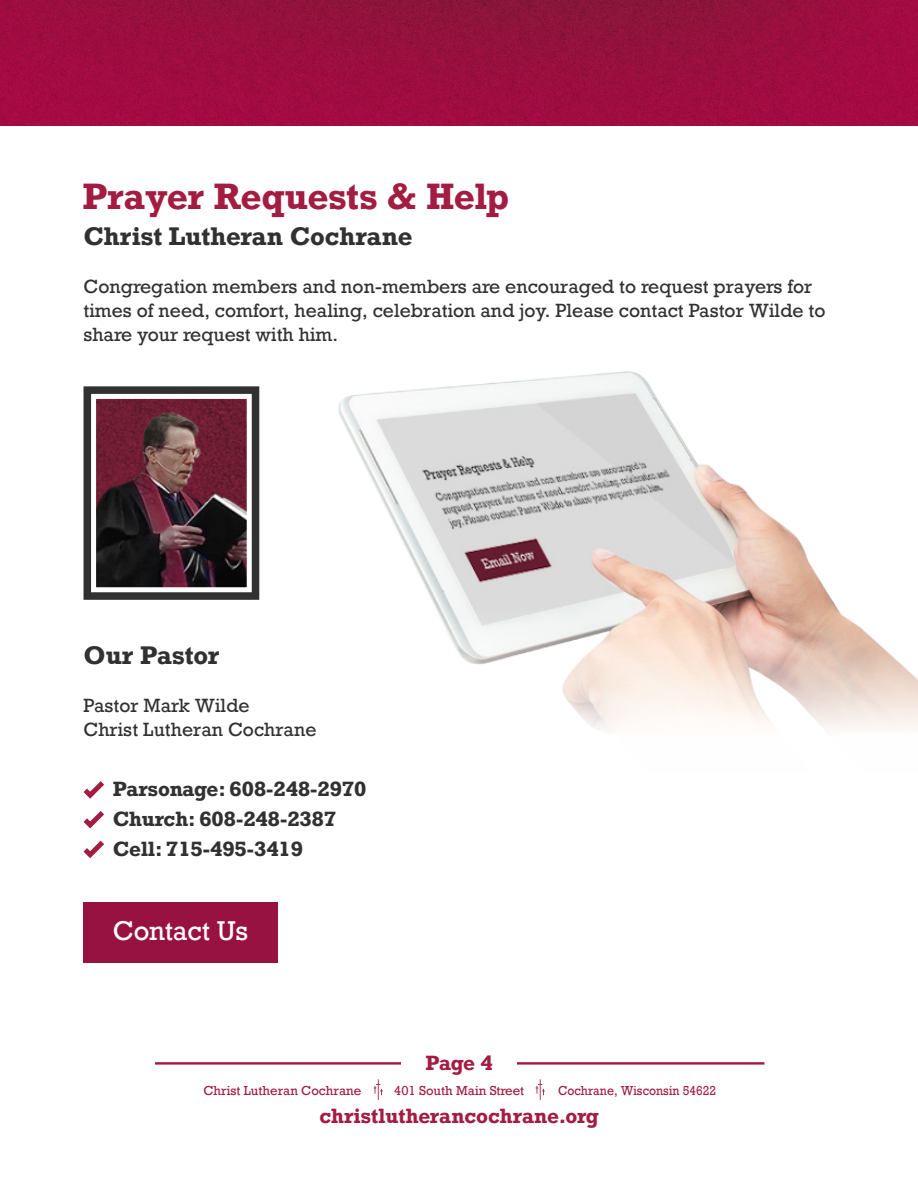
<style>
.page{position:relative;width:918px;height:1188px;background:#fff}
.page>*{position:absolute;margin:0;border:0;box-sizing:border-box;transform-origin:0 0}
.t1{font:700 34.5px "Rockwell";letter-spacing:-.01em;color:#a31c42}
.t2{font:25.5px "Rockwell";letter-spacing:-.015em;color:#fff}
.t3{font:700 24px "Rockwell";color:#303130}
.t4{font:700 19.5px "Rockwell";color:#303130}
.t5{font:700 19.5px "Rockwell";letter-spacing:-.005em;color:#a31c42}
.t6{font:18px/24px "Rockwell";color:#303130}
.t7{font:12.3px "Rockwell";color:#a31c42}
.t8{font:12.3px "Rockwell";color:#a31c42;scale:.93 1}
</style>
<div class="page">
<img style="left:0;top:0;width:918px;height:126px">
<img style="left:338px;top:372px;width:580px;height:357px">
<svg style="left:83px;top:781px;width:21px;height:77px"></svg>
<div style="left:84px;top:386px;width:175px;height:214px;background:#303130"></div>
<svg style="left:89px;top:391px;width:165px;height:204px;background:#603e46"></svg>
<svg style="left:373px;top:1079px;width:10px;height:21px"></svg>
<svg style="left:535px;top:1079px;width:10px;height:21px"></svg>
<hr style="left:155px;top:1062px;width:609px;height:3px;background:#a31c42">
<div style="left:401px;top:1052px;width:116px;height:21px;background:#fff"></div>
<div style="left:84px;top:902px;width:194px;height:60px;background:#981241"></div>
<p class="t1" style="left:82px;top:174px;width:428px">Prayer Requests &amp; Help</p>
<p class="t3" style="left:84px;top:221px;width:330px">Christ Lutheran Cochrane</p>
<p class="t6" style="left:84px;top:275px;width:743px">Congregation members and non-members are encouraged to request prayers for times of need, comfort, healing, celebration and joy. Please contact Pastor Wilde to share your request with him.</p>
<p class="t3" style="left:84px;top:640px;width:138px">Our Pastor</p>
<p class="t6" style="left:84px;top:694px;width:168px">Pastor Mark Wilde</p>
<p class="t6" style="left:84px;top:718px;width:235px">Christ Lutheran Cochrane</p>
<p class="t4" style="left:113px;top:777px;width:255px">Parsonage: 608-248-2970</p>
<p class="t4" style="left:113px;top:807px;width:225px">Church: 608-248-2387</p>
<p class="t4" style="left:113px;top:836px;width:192px">Cell: 715-495-3419</p>
<p class="t2" style="left:113px;top:915px;width:137px">Contact Us</p>
<p class="t5" style="left:426px;top:1050px;width:69px">Page 4</p>
<p class="t7" style="left:203px;top:1083px;width:159px">Christ Lutheran Cochrane</p>
<p class="t7" style="left:394px;top:1083px;width:132px">401 South Main Street</p>
<p class="t8" style="left:558px;top:1083px;width:171px">Cochrane, Wisconsin 54622</p>
<p class="t5" style="left:319px;top:1103px;width:281px">christlutherancochrane.org</p>
</div>
